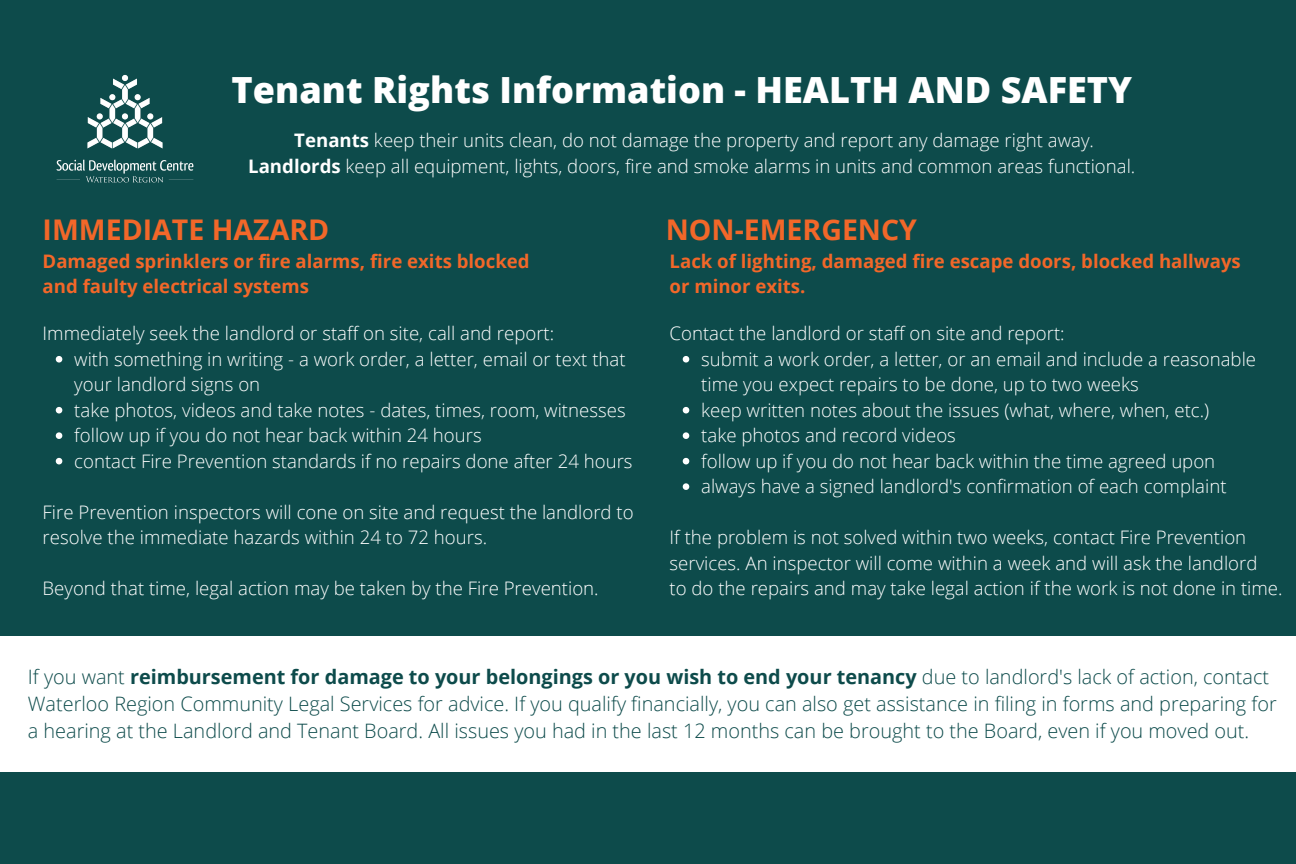
<style>
.page{position:relative;width:1296px;height:864px;background:#0d4b4b}
.page>*{position:absolute;margin:0;border:0;box-sizing:border-box;transform-origin:0 0}
.t1{font:800 36px "Open Sans";color:#fff}
.t2{font:700 28.5px "Open Sans";color:#f26729}
.t3{font:300 19.8px/27px "Open Sans";color:#0d4b4b}
.t4{font:300 18.6px/25.5px "Open Sans";color:#fff}
.t5{font:700 18.6px/25.5px "Open Sans";color:#f26729}
.s1{font-weight:700}
</style>
<div class="page">
<img style="left:56px;top:74px;width:138px;height:109px">
<div style="left:0;top:636px;width:1296px;height:136px;background:#fff"></div>
<svg style="left:56px;top:356px;width:6px;height:7px"></svg>
<svg style="left:56px;top:407px;width:6px;height:6px"></svg>
<svg style="left:56px;top:432px;width:6px;height:7px"></svg>
<svg style="left:56px;top:458px;width:6px;height:6px"></svg>
<svg style="left:683px;top:356px;width:6px;height:7px"></svg>
<svg style="left:683px;top:407px;width:6px;height:6px"></svg>
<svg style="left:683px;top:432px;width:6px;height:7px"></svg>
<svg style="left:683px;top:458px;width:6px;height:6px"></svg>
<svg style="left:683px;top:483px;width:6px;height:7px"></svg>
<h1 class="t1" style="left:232px;top:63px;width:902px">Tenant Rights Information - HEALTH AND SAFETY</h1>
<p class="t4" style="left:248px;top:127px;width:889px;text-align:center"><span class="s1">Tenants</span> keep their units clean, do not damage the property and report any damage right away.<br><span class="s1">Landlords</span> keep all equipment, lights, doors, fire and smoke alarms in units and common areas functional.</p>
<h2 class="t2" style="left:43px;top:209px;width:288px">IMMEDIATE HAZARD</h2>
<h2 class="t2" style="left:666px;top:209px;width:253px">NON-EMERGENCY</h2>
<p class="t5" style="left:43px;top:248px;width:489px">Damaged sprinklers or fire alarms, fire exits blocked and faulty electrical systems</p>
<p class="t5" style="left:670px;top:248px;width:573px">Lack of lighting, damaged fire escape doors, blocked hallways or minor exits.</p>
<p class="t4" style="left:43px;top:320px;width:513px">Immediately seek the landlord or staff on site, call and report:</p>
<p class="t4" style="left:74px;top:346px;width:560px">with something in writing - a work order, a letter, email or text that your landlord signs on<br>take photos, videos and take notes - dates, times, room, witnesses follow up if you do not hear back within 24 hours<br>contact Fire Prevention standards if no repairs done after 24 hours</p>
<p class="t4" style="left:43px;top:499px;width:593px">Fire Prevention inspectors will cone on site and request the landlord to resolve the immediate hazards within 24 to 72 hours.</p>
<p class="t4" style="left:43px;top:575px;width:558px">Beyond that time, legal action may be taken by the Fire Prevention.</p>
<p class="t4" style="left:670px;top:320px;width:397px">Contact the landlord or staff on site and report:</p>
<p class="t4" style="left:701px;top:346px;width:556px">submit a work order, a letter, or an email and include a reasonable time you expect repairs to be done, up to two weeks<br>keep written notes about the issues (what, where, when, etc.)<br>take photos and record videos<br>follow up if you do not hear back within the time agreed upon always have a signed landlord's confirmation of each complaint</p>
<p class="t4" style="left:670px;top:524px;width:615px">If the problem is not solved within two weeks, contact Fire Prevention services. An inspector will come within a week and will ask the landlord<br>to do the repairs and may take legal action if the work is not done in time.</p>
<p class="t3" style="left:28px;top:663px;width:1250px">If you want <span class="s1">reimbursement for damage to your belongings or you wish to end your tenancy</span> due to landlord's lack of action, contact<br>Waterloo Region Community Legal Services for advice. If you qualify financially, you can also get assistance in filing in forms and preparing for a hearing at the Landlord and Tenant Board. All issues you had in the last 12 months can be brought to the Board, even if you moved out.</p>
</div>
